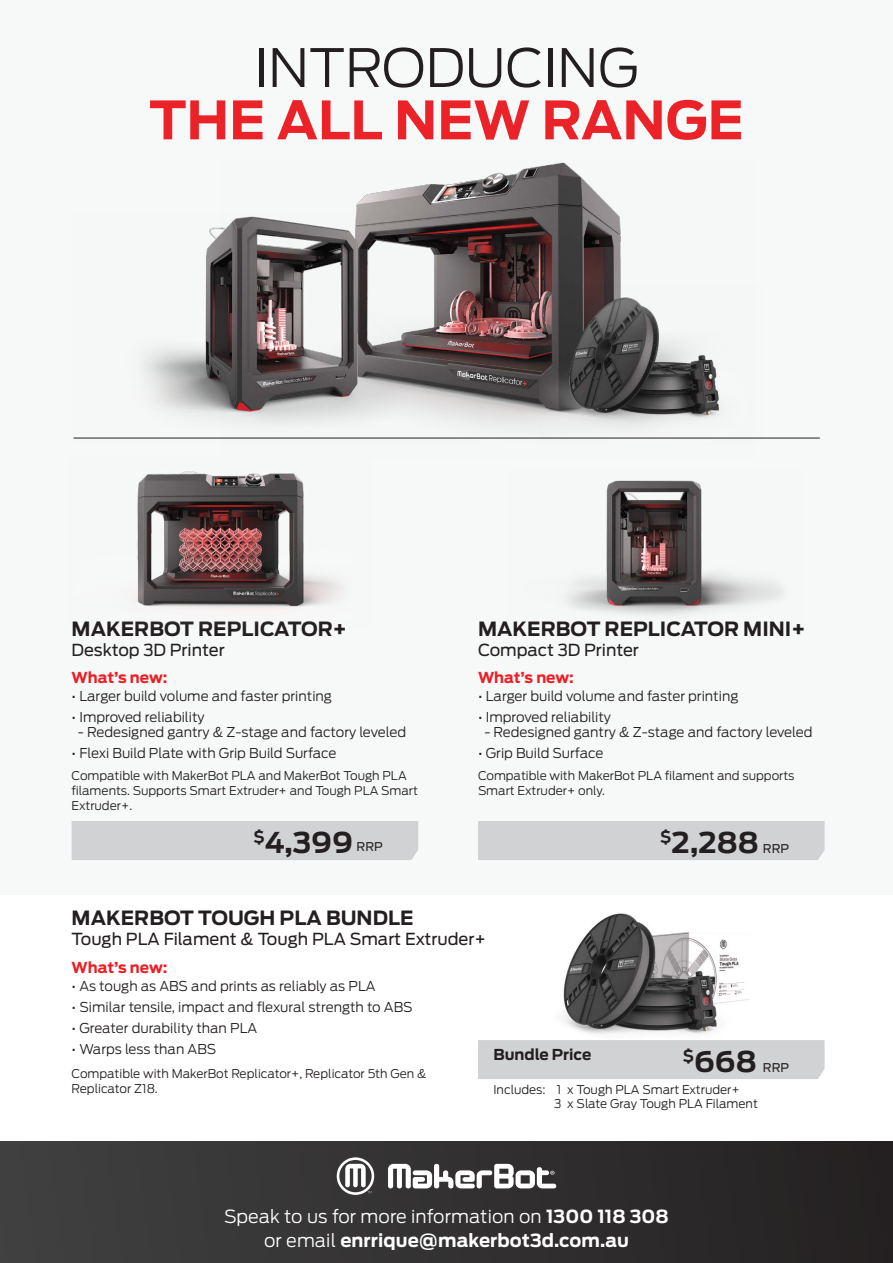
<style>
.page{position:relative;width:893px;height:1263px;background:#fff}
.page>*{position:absolute;margin:0;border:0;box-sizing:border-box;transform-origin:0 0}
.t1{font:700 52.5px "Antenna";color:#eb2227}
.t2{font:300 52.5px "Antenna";color:#231f20}
.t3{font:700 28.5px "Antenna";color:#231f20}
.t4{font:700 19.5px "Antenna";color:#231f20}
.t5{font:300 18px/24px "Antenna";letter-spacing:.005em;color:#fff;text-align:center}
.t6{font:16.5px "Antenna";color:#231f20}
.t7{font:700 15px "Antenna";color:#ed1d24}
.t8{font:700 15px "Antenna";color:#231f20}
.t9{font:300 13.5px "Antenna";color:#231f20}
.t10{font:300 12px/15px "Antenna";color:#231f20}
.t11{font:12px "Antenna";color:#231f20}
.s1{font-weight:700}
</style>
<div class="page">
<img style="left:563px;top:913px;width:187px;height:122px">
<div style="left:0;top:0;width:893px;height:894px;background:#f7f8f8"></div>
<img style="left:356px;top:162px;width:265px;height:276px">
<img style="left:73px;top:214px;width:411px;height:225px">
<img style="left:540px;top:286px;width:223px;height:152px">
<div style="left:72px;top:821px;width:346px;height:39px;background:#d1d2d3"></div>
<div style="left:478px;top:821px;width:347px;height:39px;background:#d1d2d3"></div>
<div style="left:478px;top:1040px;width:347px;height:39px;background:#d1d2d3"></div>
<div style="left:0;top:1142px;width:893px;height:121px;background:linear-gradient(to right,#414142,#252122)"></div>
<img style="left:137px;top:471px;width:204px;height:137px">
<img style="left:566px;top:480px;width:217px;height:135px">
<hr style="left:74px;top:438px;width:746px;height:1px;background:#231f20">
<svg style="left:337px;top:1157px;width:37px;height:38px"></svg>
<svg style="left:388px;top:1164px;width:168px;height:24px"></svg>
<h1 class="t2" style="left:254px;top:37px;width:386px">INTRODUCING</h1>
<h1 class="t1" style="left:149px;top:89px;width:596px">THE ALL NEW RANGE</h1>
<h3 class="t4" style="left:72px;top:617px;width:277px">MAKERBOT REPLICATOR+</h3>
<p class="t7" style="left:72px;top:668px;width:97px">What’s new:</p>
<p class="t9" style="left:72px;top:688px;width:262px">• Larger build volume and faster printing</p>
<p class="t9" style="left:72px;top:709px;width:134px">• Improved reliability</p>
<p class="t9" style="left:78px;top:724px;width:330px">- Redesigned gantry &amp; Z-stage and factory leveled</p>
<p class="t9" style="left:72px;top:745px;width:266px">• Flexi Build Plate with Grip Build Surface</p>
<p class="t10" style="left:72px;top:768px;width:348px">Compatible with MakerBot PLA and MakerBot Tough PLA filaments. Supports Smart Extruder+ and Tough PLA Smart<br>Extruder+.</p>
<h3 class="t4" style="left:478px;top:617px;width:329px">MAKERBOT REPLICATOR MINI+</h3>
<p class="t6" style="left:72px;top:640px;width:155px">Desktop 3D Printer</p>
<p class="t6" style="left:478px;top:640px;width:162px">Compact 3D Printer</p>
<p class="t7" style="left:478px;top:668px;width:97px">What’s new:</p>
<p class="t9" style="left:478px;top:688px;width:262px">• Larger build volume and faster printing</p>
<p class="t9" style="left:478px;top:709px;width:134px">• Improved reliability</p>
<p class="t9" style="left:484px;top:724px;width:330px">- Redesigned gantry &amp; Z-stage and factory leveled</p>
<p class="t9" style="left:478px;top:745px;width:127px">• Grip Build Surface</p>
<p class="t10" style="left:478px;top:768px;width:318px">Compatible with MakerBot PLA filament and supports<br>Smart Extruder+ only.</p>
<h2 class="t3" style="left:253px;top:825px;width:101px"><sup>$</sup>4,399</h2>
<p class="t11" style="left:357px;top:840px;width:28px">RRP</p>
<h2 class="t3" style="left:660px;top:825px;width:100px"><sup>$</sup>2,288</h2>
<p class="t11" style="left:763px;top:841px;width:28px">RRP</p>
<h3 class="t4" style="left:72px;top:906px;width:343px">MAKERBOT TOUGH PLA BUNDLE</h3>
<p class="t6" style="left:72px;top:929px;width:416px">Tough PLA Filament &amp; Tough PLA Smart Extruder+</p>
<p class="t7" style="left:72px;top:958px;width:97px">What’s new:</p>
<p class="t9" style="left:72px;top:978px;width:306px">• As tough as ABS and prints as reliably as PLA</p>
<p class="t9" style="left:72px;top:999px;width:343px">• Similar tensile, impact and flexural strength to ABS</p>
<p class="t9" style="left:72px;top:1020px;width:187px">• Greater durability than PLA</p>
<p class="t9" style="left:72px;top:1041px;width:146px">• Warps less than ABS</p>
<p class="t10" style="left:72px;top:1066px;width:356px">Compatible with MakerBot Replicator+, Replicator 5th Gen &amp;<br>Replicator Z18.</p>
<p class="t8" style="left:493px;top:1045px;width:99px">Bundle Price</p>
<h2 class="t3" style="left:683px;top:1044px;width:76px"><sup>$</sup>668</h2>
<p class="t11" style="left:763px;top:1060px;width:28px">RRP</p>
<p class="t10" style="left:493px;top:1083px;width:69px;line-height:13.5px;text-align:right">Includes: 1<br>3</p>
<p class="t10" style="left:567px;top:1083px;width:192px;line-height:13.5px">x Tough PLA Smart Extruder+<br>x Slate Gray Tough PLA Filament</p>
<h3 class="t5" style="left:224px;top:1205px;width:446px">Speak to us for more information on <span class="s1">1300 118 308 </span>or email <span class="s1">enrrique@makerbot3d.com.au</span></h3>
</div>
